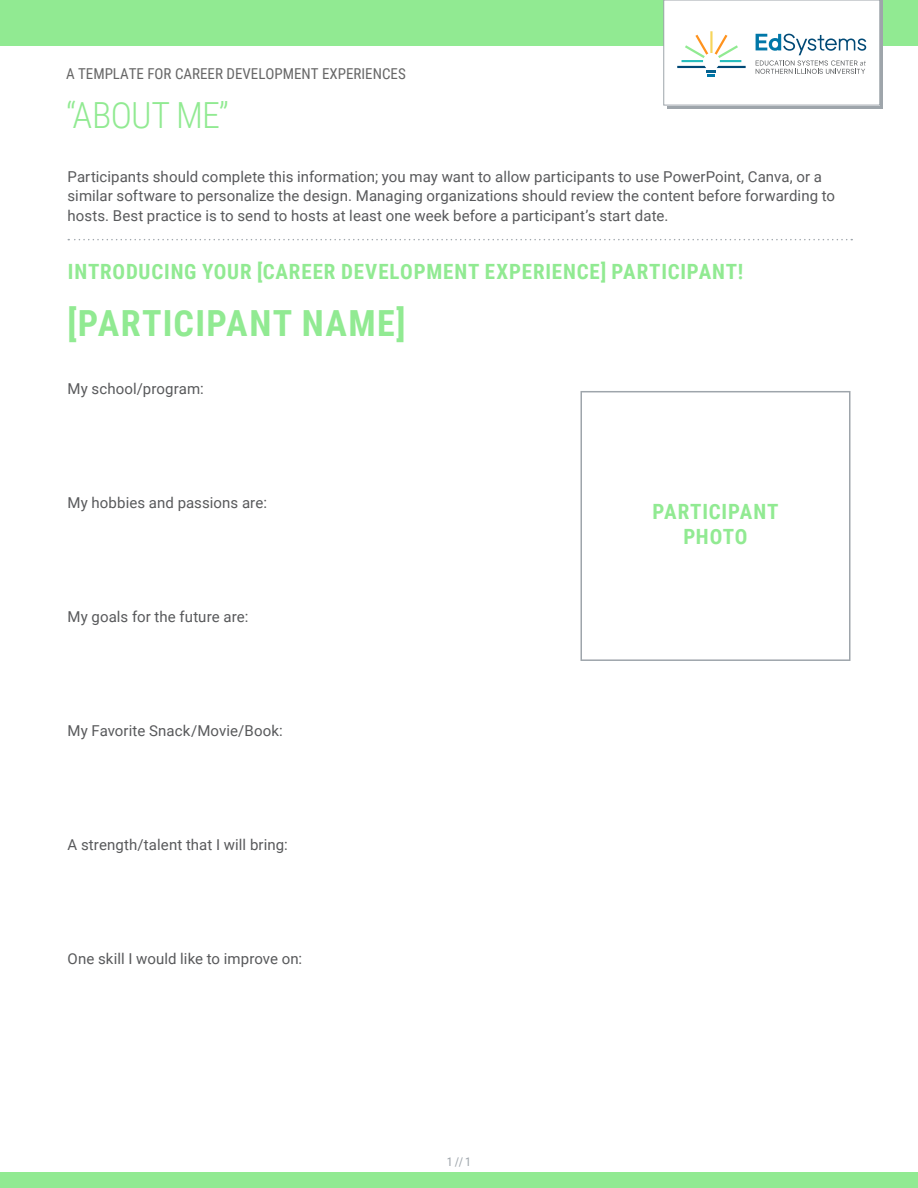
<style>
.page{position:relative;width:918px;height:1188px;background:#fff}
.page>*{position:absolute;margin:0;border:0;box-sizing:border-box;transform-origin:0 0}
.t1{font:700 36px "Roboto Condensed";letter-spacing:.035em;color:#91ea92}
.t2{font:300 36px "Roboto Condensed";letter-spacing:-.015em;color:#91ea92}
.t3{font:700 21px/25.2px "Roboto Condensed";letter-spacing:.035em;color:#91ea92;text-align:center}
.t4{font:15px/19.5px "Roboto";letter-spacing:.005em;color:#58595b}
.t5{font:15px "Roboto Condensed";color:#666}
.t6{font:12px "Roboto Condensed";color:#9ea5ab}
</style>
<div class="page">
<div style="left:0;top:0;width:918px;height:46px;background:#91ea92"></div>
<div style="left:0;top:1173px;width:918px;height:15px;background:#91ea92"></div>
<svg style="left:68px;top:239px;width:784px;height:1px"></svg>
<div style="left:667px;top:0;width:216px;height:108px;background:linear-gradient(to right,#9ea5ab,#9ea5ab)"></div>
<div style="left:664px;top:0;width:216px;height:105px;background:#fff"></div>
<div style="left:664px;top:0;width:216px;height:105px;border:1px solid #9ea5ab"></div>
<svg style="left:756px;top:34px;width:110px;height:40px"></svg>
<svg style="left:677px;top:31px;width:69px;height:45px"></svg>
<div style="left:580px;top:391px;width:270px;height:270px;border:2px solid #9ea5ab"></div>
<p class="t5" style="left:66px;top:63px;width:341px">A TEMPLATE FOR CAREER DEVELOPMENT EXPERIENCES</p>
<h1 class="t2" style="left:66px;top:90px;width:165px">“ABOUT ME”</h1>
<p class="t4" style="left:68px;top:166px;width:769px">Participants should complete this information; you may want to allow participants to use PowerPoint, Canva, or a similar software to personalize the design. Managing organizations should review the content before forwarding to hosts. Best practice is to send to hosts at least one week before a participant’s start date.</p>
<h2 class="t3" style="left:68px;top:258px;width:677px">INTRODUCING YOUR [CAREER DEVELOPMENT EXPERIENCE] PARTICIPANT!</h2>
<h1 class="t1" style="left:68px;top:298px;width:340px">[PARTICIPANT NAME]</h1>
<p class="t4" style="left:68px;top:378px;width:138px">My school/program:</p>
<p class="t4" style="left:68px;top:492px;width:201px">My hobbies and passions are:</p>
<p class="t4" style="left:68px;top:606px;width:182px">My goals for the future are:</p>
<p class="t4" style="left:68px;top:720px;width:217px">My Favorite Snack/Movie/Book:</p>
<p class="t4" style="left:68px;top:834px;width:222px">A strength/talent that I will bring:</p>
<p class="t4" style="left:68px;top:948px;width:236px">One skill I would like to improve on:</p>
<p class="t6" style="left:447px;top:1153px;width:26px">1 // 1</p>
<h2 class="t3" style="left:653px;top:498px;width:127px">PARTICIPANT<br>PHOTO</h2>
</div>
